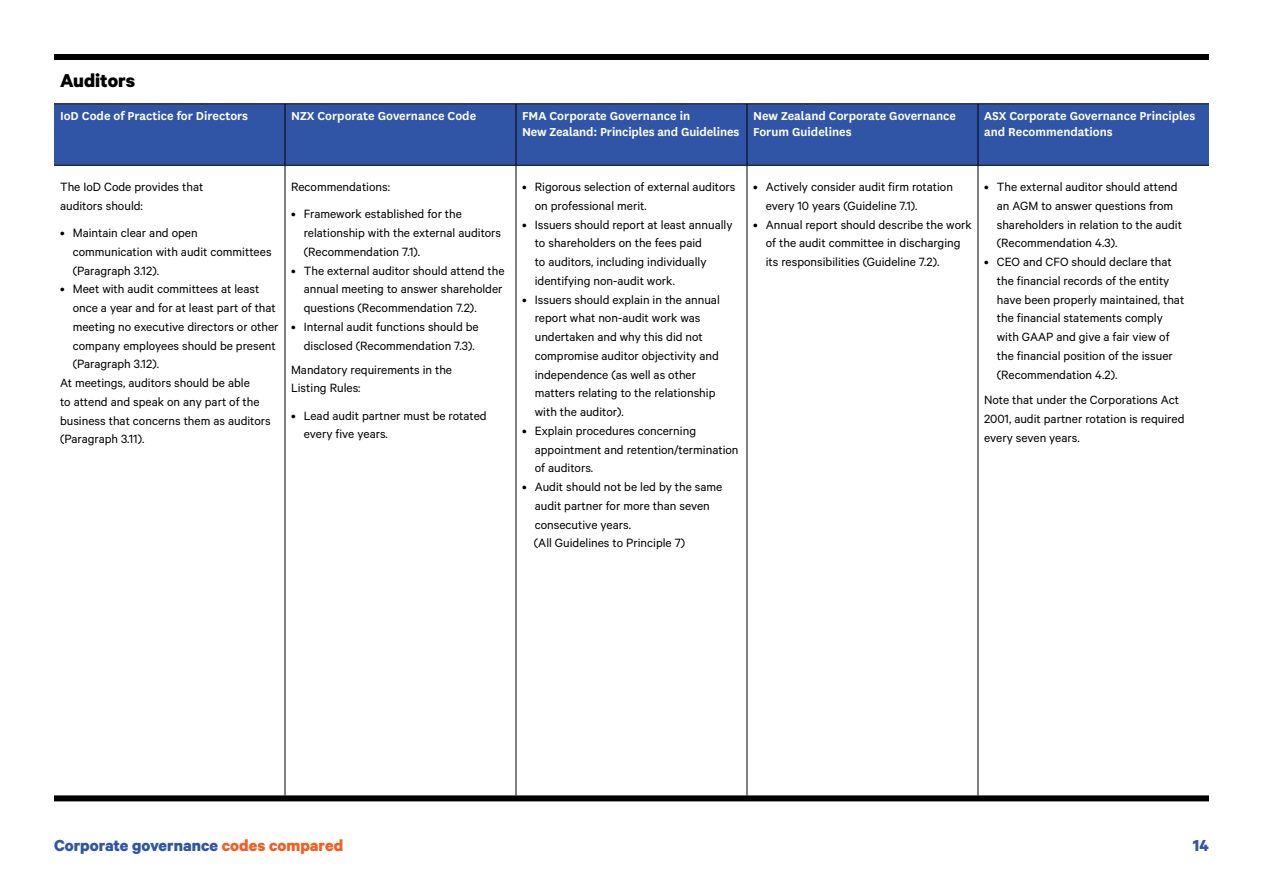
<style>
.page{position:relative;width:1263px;height:893px;background:#fff}
.page>*{position:absolute;margin:0;border:0;box-sizing:border-box;transform-origin:0 0}
.t1{font:700 21px "Calibre";color:#000}
.t2{font:700 18px "Calibre";color:#3155a6}
.t3{font:13.5px/18.8px "Calibre";color:#000}
.t4{font:600 13.5px/16.2px "National";color:#fff}
.s1{color:#f15f22}
</style>
<div class="page">
<div style="left:54px;top:105px;width:1155px;height:60px;background:#3155a6"></div>
<hr style="left:285px;top:165px;width:1px;height:630px;background:#000">
<hr style="left:516px;top:165px;width:1px;height:630px;background:#000">
<hr style="left:747px;top:165px;width:1px;height:630px;background:#000">
<hr style="left:978px;top:165px;width:1px;height:630px;background:#000">
<hr style="left:285px;top:104px;width:1px;height:61px;background:#000">
<hr style="left:516px;top:104px;width:1px;height:61px;background:#000">
<hr style="left:747px;top:104px;width:1px;height:61px;background:#000">
<hr style="left:978px;top:104px;width:1px;height:61px;background:#000">
<hr style="left:54px;top:165px;width:231px;height:1px;background:#000">
<hr style="left:285px;top:165px;width:231px;height:1px;background:#000">
<hr style="left:516px;top:165px;width:231px;height:1px;background:#000">
<hr style="left:747px;top:165px;width:231px;height:1px;background:#000">
<hr style="left:978px;top:165px;width:231px;height:1px;background:#000">
<div style="left:54px;top:54px;width:231px;height:6px;background:#000"></div>
<div style="left:285px;top:54px;width:231px;height:6px;background:#000"></div>
<div style="left:516px;top:54px;width:231px;height:6px;background:#000"></div>
<div style="left:747px;top:54px;width:231px;height:6px;background:#000"></div>
<div style="left:978px;top:54px;width:231px;height:6px;background:#000"></div>
<hr style="left:54px;top:104px;width:231px;height:1px;background:#000">
<hr style="left:285px;top:104px;width:231px;height:1px;background:#000">
<hr style="left:516px;top:104px;width:231px;height:1px;background:#000">
<hr style="left:747px;top:104px;width:231px;height:1px;background:#000">
<hr style="left:978px;top:104px;width:231px;height:1px;background:#000">
<div style="left:54px;top:795px;width:231px;height:6px;background:#000"></div>
<div style="left:285px;top:795px;width:231px;height:6px;background:#000"></div>
<div style="left:516px;top:795px;width:231px;height:6px;background:#000"></div>
<div style="left:747px;top:795px;width:231px;height:6px;background:#000"></div>
<div style="left:978px;top:795px;width:231px;height:6px;background:#000"></div>
<h1 class="t1" style="left:60px;top:68px;width:77px">Auditors</h1>
<p class="t4" style="left:60px;top:107px;width:190px">IoD Code of Practice for Directors</p>
<p class="t4" style="left:291px;top:107px;width:187px">NZX Corporate Governance Code</p>
<p class="t4" style="left:522px;top:107px;width:219px">FMA Corporate Governance in<br>New Zealand: Principles and Guidelines</p>
<p class="t4" style="left:753px;top:107px;width:205px">New Zealand Corporate Governance<br>Forum Guidelines</p>
<p class="t4" style="left:984px;top:107px;width:213px">ASX Corporate Governance Principles and Recommendations</p>
<p class="t3" style="left:60px;top:177px;width:145px">The IoD Code provides that auditors should:</p>
<p class="t3" style="left:73px;top:223px;width:200px;text-indent:-13px">• Maintain clear and open communication with audit committees (Paragraph 3.12).</p>
<p class="t3" style="left:60px;top:279px;width:201px">• Meet with audit committees at least</p>
<p class="t3" style="left:73px;top:298px;width:205px">once a year and for at least part of that</p>
<p class="t3" style="left:73px;top:317px;width:207px">meeting no executive directors or other</p>
<p class="t3" style="left:73px;top:336px;width:204px">company employees should be present</p>
<p class="t3" style="left:73px;top:354px;width:88px">(Paragraph 3.12).</p>
<p class="t3" style="left:60px;top:373px;width:191px">At meetings, auditors should be able</p>
<p class="t3" style="left:60px;top:392px;width:201px">to attend and speak on any part of the</p>
<p class="t3" style="left:60px;top:411px;width:212px">business that concerns them as auditors</p>
<p class="t3" style="left:60px;top:429px;width:86px">(Paragraph 3.11).</p>
<p class="t3" style="left:291px;top:177px;width:101px">Recommendations:</p>
<p class="t3" style="left:304px;top:204px;width:199px;text-indent:-13px">• Framework established for the relationship with the external auditors (Recommendation 7.1).</p>
<p class="t3" style="left:304px;top:261px;width:202px;text-indent:-13px">• The external auditor should attend the annual meeting to answer shareholder questions (Recommendation 7.2).</p>
<p class="t3" style="left:304px;top:317px;width:176px;text-indent:-13px">• Internal audit functions should be disclosed (Recommendation 7.3).</p>
<p class="t3" style="left:291px;top:360px;width:163px">Mandatory requirements in the<br>Listing Rules:</p>
<p class="t3" style="left:304px;top:406px;width:184px;text-indent:-13px">• Lead audit partner must be rotated every five years.</p>
<p class="t3" style="left:535px;top:177px;width:202px;text-indent:-13px">• Rigorous selection of external auditors on professional merit.</p>
<p class="t3" style="left:535px;top:215px;width:199px;text-indent:-13px">• Issuers should report at least annually to shareholders on the fees paid<br>to auditors, including individually identifying non-audit work.</p>
<p class="t3" style="left:535px;top:290px;width:187px;text-indent:-13px">• Issuers should explain in the annual report what non-audit work was undertaken and why this did not compromise auditor objectivity and independence (as well as other matters relating to the relationship with the auditor).</p>
<p class="t3" style="left:535px;top:421px;width:205px;text-indent:-13px">• Explain procedures concerning appointment and retention/termination of auditors.</p>
<p class="t3" style="left:534px;top:477px;width:190px;text-indent:-12px">• Audit should not be led by the same audit partner for more than seven consecutive years.<br>(All Guidelines to Principle 7)</p>
<p class="t3" style="left:766px;top:177px;width:189px;text-indent:-13px">• Actively consider audit firm rotation every 10 years (Guideline 7.1).</p>
<p class="t3" style="left:766px;top:215px;width:207px;text-indent:-13px">• Annual report should describe the work of the audit committee in discharging its responsibilities (Guideline 7.2).</p>
<p class="t3" style="left:997px;top:177px;width:187px;text-indent:-13px">• The external auditor should attend an AGM to answer questions from shareholders in relation to the audit (Recommendation 4.3).</p>
<p class="t3" style="left:997px;top:252px;width:189px;text-indent:-13px">• CEO and CFO should declare that the financial records of the entity have been properly maintained, that the financial statements comply with GAAP and give a fair view of the financial position of the issuer (Recommendation 4.2).</p>
<p class="t3" style="left:984px;top:390px;width:202px">Note that under the Corporations Act<br>2001, audit partner rotation is required every seven years.</p>
<h2 class="t2" style="left:54px;top:834px;width:291px">Corporate governance <span class="s1">codes compared</span></h2>
<h2 class="t2" style="left:1193px;top:834px;width:17px">14</h2>
</div>
